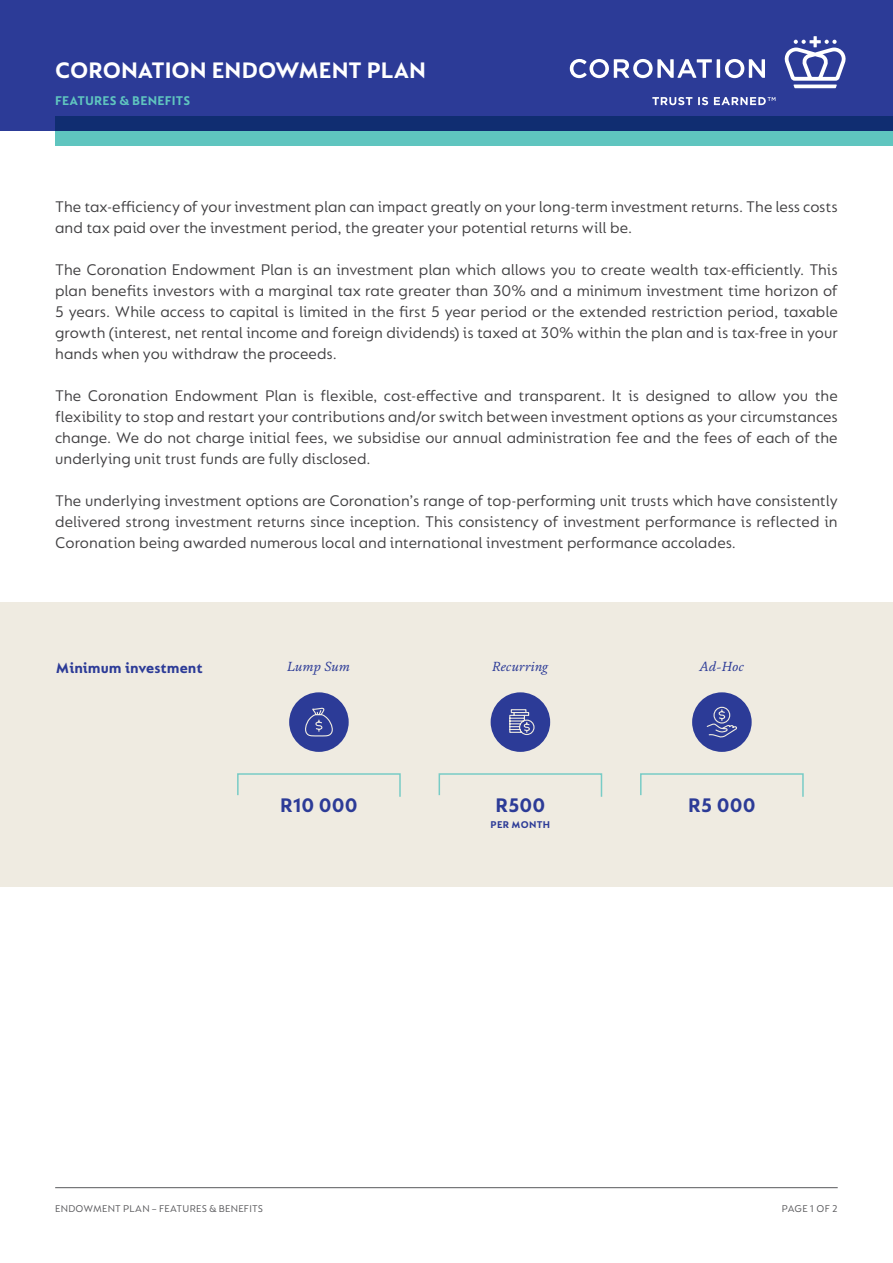
<style>
.page{position:relative;width:893px;height:1263px;background:#fff}
.page>*{position:absolute;margin:0;border:0;box-sizing:border-box;transform-origin:0 0}
.t1{font:700 24px "FS Lucas";color:#fff}
.t2{font:700 21px "FS Lucas";color:#2c3b97}
.t3{font:16.5px/21px "FS Lucas";letter-spacing:-.005em;color:#414042;text-align:justify}
.t4{font:700 15.75px "FS Lucas";color:#2c3b97}
.t5{font:italic 13.5px "FS Brabo";letter-spacing:.01em;color:#2c3b97}
.t6{font:700 13.5px "FS Lucas";letter-spacing:.015em;color:#5fc5bf}
.t7{font:10.5px "FS Lucas";letter-spacing:.02em;color:#565659}
.t8{font:700 10.5px "FS Lucas";letter-spacing:.03em;color:#2c3b97}
</style>
<div class="page">
<hr style="left:55px;top:1187px;width:783px;height:1px;background:#58595b">
<div style="left:0;top:602px;width:893px;height:285px;background:#efebe1"></div>
<div style="left:0;top:0;width:893px;height:131px;background:#2c3b97"></div>
<svg style="left:570px;top:36px;width:276px;height:69px"></svg>
<svg style="left:55px;top:116px;width:838px;height:29px;fill:#102d71"></svg>
<div style="left:289px;top:692px;width:60px;height:60px;background:#2c3b97;border-radius:50%"></div>
<div style="left:491px;top:692px;width:59px;height:60px;background:#2c3b97;border-radius:50%"></div>
<svg style="left:237px;top:773px;width:164px;height:24px"></svg>
<svg style="left:438px;top:773px;width:165px;height:24px"></svg>
<svg style="left:640px;top:773px;width:164px;height:24px"></svg>
<svg style="left:305px;top:707px;width:28px;height:30px"></svg>
<svg style="left:509px;top:709px;width:26px;height:26px"></svg>
<div style="left:692px;top:692px;width:60px;height:60px;background:#2c3b97;border-radius:50%"></div>
<svg style="left:706px;top:706px;width:31px;height:32px"></svg>
<h1 class="t1" style="left:55px;top:57px;width:372px">CORONATION ENDOWMENT PLAN</h1>
<p class="t6" style="left:55px;top:93px;width:136px">FEATURES &amp; BENEFITS</p>
<p class="t3" style="left:55px;top:196px;width:784px">The tax-efficiency of your investment plan can impact greatly on your long-term investment returns. The less costs and tax paid over the investment period, the greater your potential returns will be.</p>
<p class="t3" style="left:55px;top:259px;width:784px">The Coronation Endowment Plan is an investment plan which allows you to create wealth tax-efficiently. This plan benefits investors with a marginal tax rate greater than 30% and a minimum investment time horizon of 5 years. While access to capital is limited in the first 5 year period or the extended restriction period, taxable growth (interest, net rental income and foreign dividends) is taxed at 30% within the plan and is tax-free in your hands when you withdraw the proceeds.</p>
<p class="t3" style="left:55px;top:385px;width:784px">The Coronation Endowment Plan is flexible, cost-effective and transparent. It is designed to allow you the flexibility to stop and restart your contributions and/or switch between investment options as your circumstances change. We do not charge initial fees, we subsidise our annual administration fee and the fees of each of the underlying unit trust funds are fully disclosed.</p>
<p class="t3" style="left:55px;top:490px;width:784px">The underlying investment options are Coronation’s range of top-performing unit trusts which have consistently delivered strong investment returns since inception. This consistency of investment performance is reflected in Coronation being awarded numerous local and international investment performance accolades.</p>
<p class="t4" style="left:56px;top:659px;width:148px">Minimum investment</p>
<p class="t5" style="left:287px;top:656px;width:64px">Lump Sum</p>
<p class="t5" style="left:492px;top:656px;width:58px">Recurring</p>
<p class="t5" style="left:700px;top:656px;width:46px">Ad-Hoc</p>
<p class="t2" style="left:280px;top:793px;width:79px">R10 000</p>
<p class="t2" style="left:495px;top:793px;width:51px">R500</p>
<p class="t2" style="left:688px;top:793px;width:69px">R5 000</p>
<p class="t8" style="left:491px;top:819px;width:61px">PER MONTH</p>
<p class="t7" style="left:55px;top:1202px;width:209px">ENDOWMENT PLAN – FEATURES &amp; BENEFITS</p>
<p class="t7" style="left:782px;top:1202px;width:57px">PAGE 1 OF 2</p>
</div>
